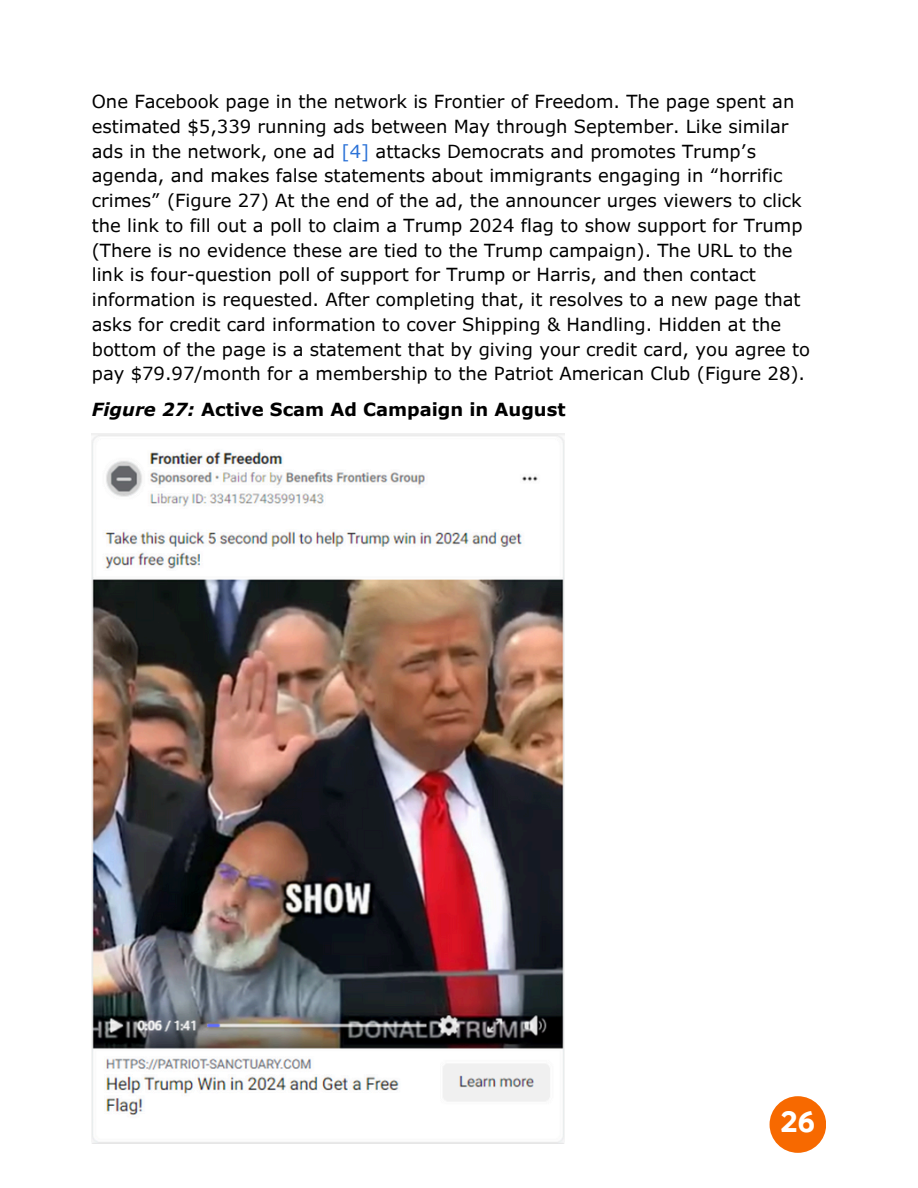
<style>
.page{position:relative;width:918px;height:1188px;background:#fff}
.page>*{position:absolute;margin:0;border:0;box-sizing:border-box;transform-origin:0 0}
.t1{font:700 31.5px "Sherman Sans";color:#fff}
.t2{font:18px/24.8px "Verdana Pro";color:#000}
.t3{font:700 18px "Verdana Pro";color:#000}
.s1{color:#2b72d7}
.s2{font-style:italic}
</style>
<div class="page">
<div style="left:770px;top:1096px;width:56px;height:57px;background:#f76900;border-radius:50%"></div>
<img style="left:92px;top:434px;width:472px;height:709px">
<p class="t2" style="left:92px;top:88px;width:720px">One Facebook page in the network is Frontier of Freedom. The page spent an estimated $5,339 running ads between May through September. Like similar ads in the network, one ad <span class="s1">[4]</span> attacks Democrats and promotes Trump’s agenda, and makes false statements about immigrants engaging in “horrific crimes” (Figure 27) At the end of the ad, the announcer urges viewers to click the link to fill out a poll to claim a Trump 2024 flag to show support for Trump (There is no evidence these are tied to the Trump campaign). The URL to the link is four-question poll of support for Trump or Harris, and then contact information is requested. After completing that, it resolves to a new page that asks for credit card information to cover Shipping &amp; Handling. Hidden at the bottom of the page is a statement that by giving your credit card, you agree to pay $79.97/month for a membership to the Patriot American Club (Figure 28).</p>
<p class="t3" style="left:92px;top:397px;width:475px"><span class="s2">Figure 27:</span> Active Scam Ad Campaign in August</p>
<h1 class="t1" style="left:781px;top:1105px;width:36px">26</h1>
</div>
